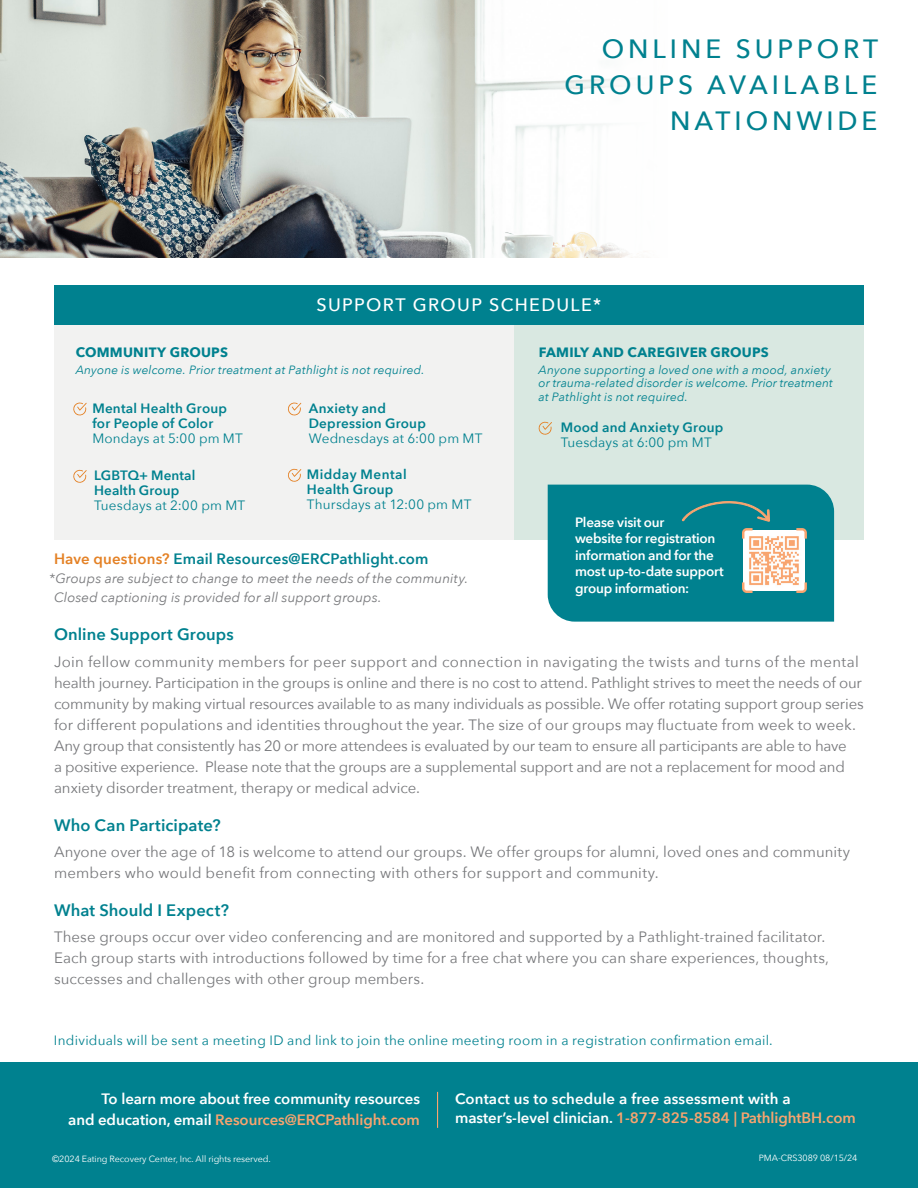
<style>
.page{position:relative;width:918px;height:1188px;background:#fff}
.page>*{position:absolute;margin:0;border:0;box-sizing:border-box;transform-origin:0 0}
.t1{font:500 26.4px/36px "Avenir Next";letter-spacing:.15em;color:#00818f;text-align:right}
.t2{font:500 18px "Avenir Next";letter-spacing:.075em;color:#fff}
.t3{font:600 16.5px "Avenir Next";letter-spacing:.005em;color:#00818f}
.t4{font:15px/21px "Avenir Next";color:#77787b}
.t5{font:600 15px/19.5px "Avenir Next";letter-spacing:-.005em;color:#fff}
.t6{font:600 15px "Avenir Next";letter-spacing:.01em;color:#00818f}
.t7{font:13.5px "Avenir Next";letter-spacing:.015em;color:#00818f}
.t8{font:600 13.5px/15px "Avenir Next";letter-spacing:.015em;color:#00818f}
.t9{font:italic 13.5px "Avenir Next";letter-spacing:.01em;color:#77787b}
.t10{font:600 13.5px/16.5px "Avenir Next";letter-spacing:-.015em;color:#fff}
.t11{font:700 13.5px "Avenir Next";letter-spacing:.02em;color:#00818f}
.t12{font:italic 12px/13.5px "Avenir Next";letter-spacing:.01em;color:#00818f}
.t13{font:9px "Avenir Next";letter-spacing:-.01em;color:#fff}
.s1{color:#e48125}
.s2{color:#f9a46f}
</style>
<div class="page">
<div style="left:0;top:1063px;width:918px;height:125px;background:#00818f"></div>
<hr style="left:437px;top:1092px;width:1px;height:36px;background:#f9a46f">
<div style="left:500px;top:325px;width:364px;height:215px;background:#d9e8e1"></div>
<div style="left:54px;top:320px;width:460px;height:220px;background:#f2f2f1"></div>
<svg style="left:73px;top:402px;width:14px;height:14px"></svg>
<svg style="left:288px;top:468px;width:13px;height:14px"></svg>
<svg style="left:538px;top:421px;width:14px;height:14px"></svg>
<svg style="left:288px;top:402px;width:13px;height:14px"></svg>
<svg style="left:73px;top:469px;width:14px;height:14px"></svg>
<img style="left:0;top:0;width:629px;height:257px">
<div style="left:54px;top:285px;width:810px;height:40px;background:#00818f"></div>
<svg style="left:548px;top:484px;width:286px;height:138px;background:#1d8b95"></svg>
<h1 class="t1" style="left:565px;top:30px;width:315px">ONLINE SUPPORT<br>GROUPS AVAILABLE<br>NATIONWIDE</h1>
<p class="t2" style="left:317px;top:289px;width:286px">SUPPORT GROUP SCHEDULE*</p>
<p class="t11" style="left:76px;top:341px;width:154px">COMMUNITY GROUPS</p>
<p class="t12" style="left:76px;top:362px;width:350px">Anyone is welcome. Prior treatment at Pathlight is not required.</p>
<p class="t8" style="left:92px;top:400px;width:136px">Mental Health Group for People of Color</p>
<p class="t7" style="left:92px;top:427px;width:152px">Mondays at 5:00 pm MT</p>
<p class="t8" style="left:94px;top:468px;width:103px">LGBTQ+ Mental<br>Health Group</p>
<p class="t7" style="left:94px;top:494px;width:153px">Tuesdays at 2:00 pm MT</p>
<p class="t8" style="left:309px;top:400px;width:119px">Anxiety and<br>Depression Group</p>
<p class="t7" style="left:309px;top:427px;width:175px">Wednesdays at 6:00 pm MT</p>
<p class="t8" style="left:307px;top:467px;width:101px">Midday Mental<br>Health Group</p>
<p class="t7" style="left:307px;top:493px;width:166px">Thursdays at 12:00 pm MT</p>
<p class="t6" style="left:54px;top:546px;width:376px"><span class="s1">Have questions?</span> Email Resources@ERCPathlight.com</p>
<p class="t9" style="left:49px;top:567px;width:421px">*Groups are subject to change to meet the needs of the community.</p>
<p class="t9" style="left:54px;top:585px;width:329px">Closed captioning is provided for all support groups.</p>
<p class="t11" style="left:539px;top:341px;width:232px">FAMILY AND CAREGIVER GROUPS</p>
<p class="t12" style="left:539px;top:362px;width:296px">Anyone supporting a loved one with a mood, anxiety or trauma-related disorder is welcome. Prior treatment at Pathlight is not required.</p>
<p class="t8" style="left:561px;top:420px;width:164px">Mood and Anxiety Group</p>
<p class="t7" style="left:561px;top:431px;width:152px">Tuesdays at 6:00 pm MT</p>
<p class="t10" style="left:575px;top:514px;width:150px">Please visit our<br>website for registration information and for the most up-to-date support group information:</p>
<p class="t3" style="left:54px;top:620px;width:181px">Online Support Groups</p>
<p class="t4" style="left:54px;top:651px;width:811px">Join fellow community members for peer support and connection in navigating the twists and turns of the mental health journey. Participation in the groups is online and there is no cost to attend. Pathlight strives to meet the needs of our community by making virtual resources available to as many individuals as possible. We offer rotating support group series for different populations and identities throughout the year. The size of our groups may fluctuate from week to week.<br>Any group that consistently has 20 or more attendees is evaluated by our team to ensure all participants are able to have<br>a positive experience. Please note that the groups are a supplemental support and are not a replacement for mood and anxiety disorder treatment, therapy or medical advice.</p>
<p class="t3" style="left:54px;top:811px;width:168px">Who Can Participate?</p>
<p class="t4" style="left:54px;top:841px;width:798px">Anyone over the age of 18 is welcome to attend our groups. We offer groups for alumni, loved ones and community members who would benefit from connecting with others for support and community.</p>
<p class="t3" style="left:54px;top:896px;width:176px">What Should I Expect?</p>
<p class="t4" style="left:54px;top:926px;width:777px">These groups occur over video conferencing and are monitored and supported by a Pathlight-trained facilitator.<br>Each group starts with introductions followed by time for a free chat where you can share experiences, thoughts, successes and challenges with other group members.</p>
<p class="t7" style="left:54px;top:1029px;width:720px">Individuals will be sent a meeting ID and link to join the online meeting room in a registration confirmation email.</p>
<p class="t5" style="left:68px;top:1088px;width:353px;line-height:21px;text-align:right">To learn more about free community resources<br>and education, email <span class="s2">Resources@ERCPathlight.com</span></p>
<p class="t5" style="left:455px;top:1089px;width:402px">Contact us to schedule a free assessment with a master’s-level clinician. <span class="s2">1-877-825-8584 | PathlightBH.com</span></p>
<p class="t13" style="left:52px;top:1151px;width:220px">©2024 Eating Recovery Center, Inc. All rights reserved.</p>
<p class="t13" style="left:759px;top:1151px;width:100px">PMA-CRS3089 08/15/24</p>
</div>
